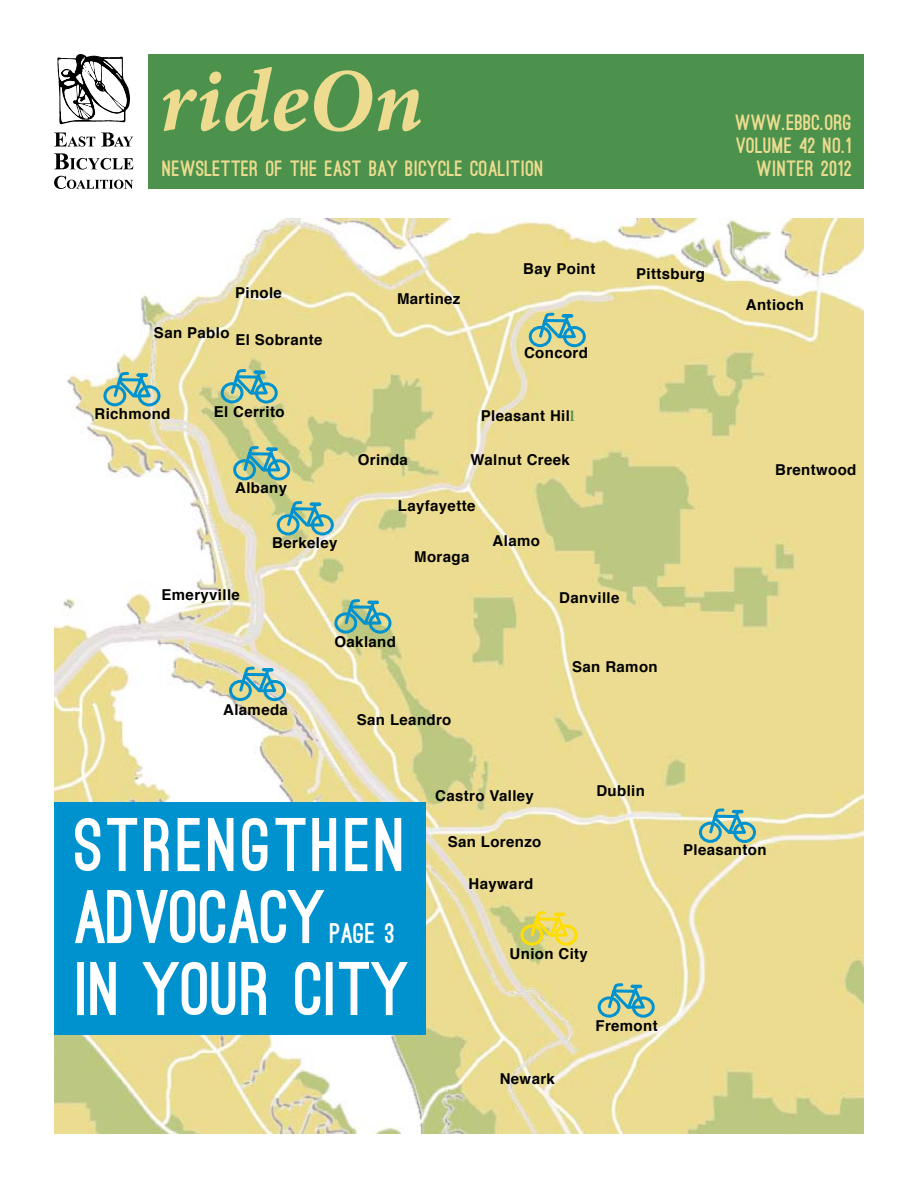
<style>
.page{position:relative;width:918px;height:1188px;background:#fff}
.page>*{position:absolute;margin:0;border:0;box-sizing:border-box;transform-origin:0 0}
.t1{font:italic 700 90px "Minion Pro";letter-spacing:.005em;color:#eddc90}
.t2{font:900 72px/72px "Ostrich Sans";letter-spacing:.01em;color:#fff}
.t3{font:900 27px "Ostrich Sans";color:#fff}
.t4{font:900 21px/23.1px "Ostrich Sans";letter-spacing:.025em;color:#eddc90;text-align:right}
.t5{font:700 15px "Helvetica";letter-spacing:.025em;color:#000}
.s1{font-family:"Minion Pro";color:#4c924c}
</style>
<div class="page">
<img style="left:54px;top:219px;width:810px;height:915px">
<div style="left:54px;top:802px;width:372px;height:233px;background:#0092cf"></div>
<svg style="left:102px;top:369px;width:60px;height:39px"></svg>
<svg style="left:219px;top:366px;width:60px;height:39px"></svg>
<svg style="left:232px;top:443px;width:60px;height:39px"></svg>
<svg style="left:275px;top:498px;width:60px;height:39px"></svg>
<svg style="left:333px;top:596px;width:60px;height:39px"></svg>
<svg style="left:519px;top:908px;width:60px;height:39px"></svg>
<svg style="left:697px;top:806px;width:60px;height:38px"></svg>
<svg style="left:596px;top:980px;width:60px;height:39px"></svg>
<svg style="left:527px;top:310px;width:60px;height:39px"></svg>
<svg style="left:228px;top:664px;width:60px;height:39px"></svg>
<div style="left:148px;top:54px;width:716px;height:135px;background:#4c924c"></div>
<svg style="left:57px;top:54px;width:73px;height:70px"></svg>
<svg style="left:54px;top:133px;width:41px;height:14px"></svg>
<svg style="left:101px;top:133px;width:32px;height:14px"></svg>
<svg style="left:54px;top:153px;width:79px;height:17px"></svg>
<svg style="left:54px;top:176px;width:79px;height:13px"></svg>
<h1 class="t1" style="left:159px;top:37px;width:266px">rideOn</h1>
<h3 class="t4" style="left:163px;top:157px;width:383px">NEWSLETTER OF THE EAST BAY BICYCLE COALITION</h3>
<h3 class="t4" style="left:735px;top:111px;width:118px">WWW.EBBC.ORG<br>VOLUME 42 NO.1<br>WINTER 2012</h3>
<p class="t5" style="left:235px;top:279px;width:48px">Pinole</p>
<p class="t5" style="left:154px;top:319px;width:77px">San Pablo</p>
<p class="t5" style="left:235px;top:326px;width:89px">El Sobrante</p>
<p class="t5" style="left:397px;top:285px;width:65px">Martinez</p>
<p class="t5" style="left:523px;top:255px;width:74px">Bay Point</p>
<p class="t5" style="left:524px;top:339px;width:65px">Concord</p>
<p class="t5" style="left:636px;top:260px;width:70px">Pittsburg</p>
<p class="t5" style="left:94px;top:400px;width:77px">Richmond</p>
<p class="t5" style="left:214px;top:398px;width:72px">El Cerrito</p>
<p class="t5" style="left:481px;top:402px;width:95px">Pleasant Hil<span class="s1">l</span></p>
<p class="t5" style="left:358px;top:446px;width:52px">Orinda</p>
<p class="t5" style="left:471px;top:446px;width:101px">Walnut Creek</p>
<p class="t5" style="left:235px;top:474px;width:53px">Albany</p>
<p class="t5" style="left:398px;top:492px;width:79px">Layfayette</p>
<p class="t5" style="left:272px;top:529px;width:67px">Berkeley</p>
<p class="t5" style="left:414px;top:543px;width:57px">Moraga</p>
<p class="t5" style="left:493px;top:527px;width:49px">Alamo</p>
<p class="t5" style="left:162px;top:581px;width:80px">Emeryville</p>
<p class="t5" style="left:559px;top:584px;width:62px">Danville</p>
<p class="t5" style="left:335px;top:628px;width:63px">Oakland</p>
<p class="t5" style="left:223px;top:696px;width:66px">Alameda</p>
<p class="t5" style="left:357px;top:706px;width:96px">San Leandro</p>
<p class="t5" style="left:435px;top:782px;width:100px">Castro Valley</p>
<p class="t5" style="left:572px;top:653px;width:87px">San Ramon</p>
<p class="t5" style="left:596px;top:777px;width:50px">Dublin</p>
<p class="t5" style="left:746px;top:292px;width:60px">Antioch</p>
<p class="t5" style="left:775px;top:456px;width:83px">Brentwood</p>
<h2 class="t2" style="left:75px;top:812px;width:336px">STRENGTHEN<br>ADVOCACY<br>IN YOUR CITY</h2>
<h3 class="t3" style="left:330px;top:923px;width:66px">PAGE 3</h3>
<p class="t5" style="left:448px;top:828px;width:95px">San Lorenzo</p>
<p class="t5" style="left:469px;top:870px;width:66px">Hayward</p>
<p class="t5" style="left:510px;top:940px;width:80px">Union City</p>
<p class="t5" style="left:500px;top:1065px;width:57px">Newark</p>
<p class="t5" style="left:595px;top:1012px;width:64px">Fremont</p>
<p class="t5" style="left:683px;top:836px;width:85px">Pleasanton</p>
</div>
